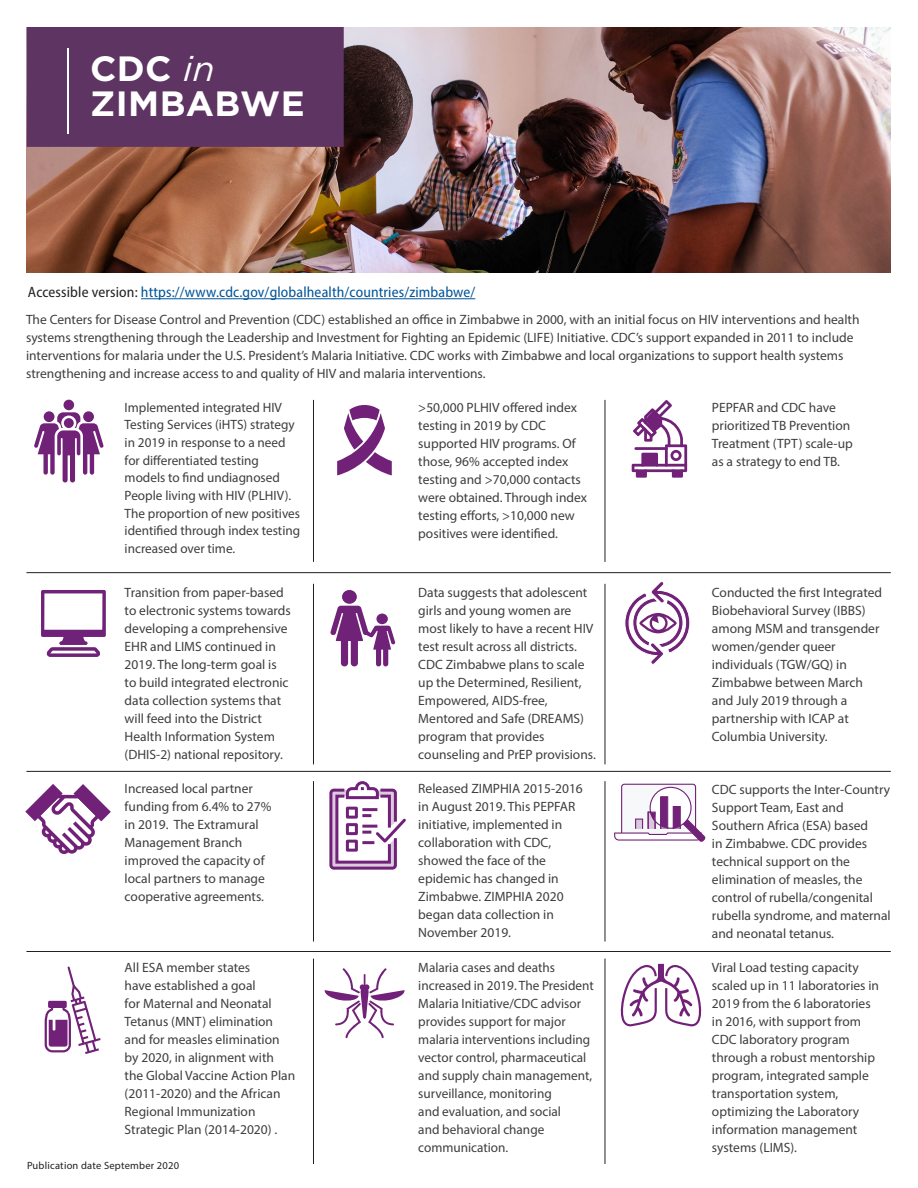
<style>
.page{position:relative;width:918px;height:1188px;background:#fff}
.page>*{position:absolute;margin:0;border:0;box-sizing:border-box;transform-origin:0 0}
.t1{font:700 35.1px/35.1px "Gotham";letter-spacing:.01em;color:#fff}
.t2{font:semi-condensed 15px "Myriad Pro";letter-spacing:.01em;color:#005499}
.t3{font:13.5px/18px "Myriad Pro";color:#3e3e3f}
.t4{font:10.5px "Myriad Pro";letter-spacing:.02em;color:#231f20}
.s1{font-weight:400;font-style:italic}
.s2{color:#231f20}
</style>
<div class="page">
<hr style="left:313px;top:400px;width:1px;height:162px;background:#231f20">
<hr style="left:605px;top:400px;width:1px;height:162px;background:#231f20">
<hr style="left:26px;top:572px;width:865px;height:1px;background:#231f20">
<hr style="left:313px;top:584px;width:1px;height:180px;background:#231f20">
<hr style="left:313px;top:781px;width:1px;height:161px;background:#231f20">
<hr style="left:313px;top:959px;width:1px;height:205px;background:#231f20">
<hr style="left:605px;top:584px;width:1px;height:180px;background:#231f20">
<hr style="left:605px;top:781px;width:1px;height:161px;background:#231f20">
<hr style="left:605px;top:959px;width:1px;height:205px;background:#231f20">
<hr style="left:26px;top:771px;width:865px;height:1px;background:#231f20">
<hr style="left:26px;top:951px;width:865px;height:1px;background:#231f20">
<img style="left:27px;top:27px;width:864px;height:245px">
<div style="left:27px;top:27px;width:317px;height:120px;background:#5e3463"></div>
<hr style="left:67px;top:49px;width:1px;height:85px;background:#fff">
<div style="left:342px;top:590px;width:15px;height:14px;background:#702178;border-radius:50%"></div>
<svg style="left:330px;top:606px;width:65px;height:60px"></svg>
<svg style="left:41px;top:590px;width:65px;height:67px"></svg>
<hr style="left:141px;top:298px;width:334px;height:1px;background:#005499">
<svg style="left:324px;top:968px;width:81px;height:70px"></svg>
<svg style="left:44px;top:966px;width:57px;height:88px"></svg>
<svg style="left:620px;top:964px;width:82px;height:62px"></svg>
<svg style="left:632px;top:400px;width:55px;height:78px"></svg>
<div style="left:644px;top:454px;width:13px;height:11px;background:#712177"></div>
<div style="left:64px;top:400px;width:10px;height:10px;background:#712177;border-radius:50%"></div>
<svg style="left:34px;top:412px;width:70px;height:71px"></svg>
<svg style="left:337px;top:405px;width:55px;height:70px"></svg>
<svg style="left:25px;top:784px;width:86px;height:70px"></svg>
<svg style="left:625px;top:581px;width:65px;height:83px"></svg>
<svg style="left:614px;top:784px;width:92px;height:58px"></svg>
<svg style="left:329px;top:781px;width:77px;height:89px"></svg>
<h1 class="t1" style="left:90px;top:51px;width:216px">CDC <span class="s1">in<br></span>ZIMBABWE</h1>
<p class="t2" style="left:28px;top:283px;width:449px"><span class="s2">Accessible version:</span> https://www.cdc.gov/globalhealth/countries/zimbabwe/</p>
<p class="t3" style="left:26px;top:311px;width:835px">The Centers for Disease Control and Prevention (CDC) established an office in Zimbabwe in 2000, with an initial focus on HIV interventions and health systems strengthening through the Leadership and Investment for Fighting an Epidemic (LIFE) Initiative. CDC’s support expanded in 2011 to include interventions for malaria under the U.S. President’s Malaria Initiative. CDC works with Zimbabwe and local organizations to support health systems strengthening and increase access to and quality of HIV and malaria interventions.</p>
<p class="t3" style="left:125px;top:398px;width:177px">Implemented integrated HIV<br>Testing Services (iHTS) strategy in 2019 in response to a need for differentiated testing models to find undiagnosed<br>People living with HIV (PLHIV).<br>The proportion of new positives identified through index testing increased over time.</p>
<p class="t3" style="left:125px;top:583px;width:168px">Transition from paper-based to electronic systems towards developing a comprehensive<br>EHR and LIMS continued in<br>2019. The long-term goal is to build integrated electronic data collection systems that will feed into the District<br>Health Information System (DHIS-2) national repository.</p>
<p class="t3" style="left:125px;top:780px;width:148px">Increased local partner funding from 6.4% to 27% in 2019. The Extramural<br>Management Branch improved the capacity of local partners to manage cooperative agreements.</p>
<p class="t3" style="left:125px;top:958px;width:172px">All ESA member states<br>have established a goal<br>for Maternal and Neonatal<br>Tetanus (MNT) elimination and for measles elimination by 2020, in alignment with the Global Vaccine Action Plan (2011-2020) and the African<br>Regional Immunization<br>Strategic Plan (2014-2020) .</p>
<p class="t4" style="left:27px;top:1159px;width:154px">Publication date September 2020</p>
<p class="t3" style="left:418px;top:398px;width:170px">&gt;50,000 PLHIV offered index testing in 2019 by CDC supported HIV programs. Of those, 96% accepted index testing and &gt;70,000 contacts were obtained. Through index testing efforts, &gt;10,000 new positives were identified.</p>
<p class="t3" style="left:418px;top:583px;width:179px">Data suggests that adolescent girls and young women are most likely to have a recent HIV test result across all districts.<br>CDC Zimbabwe plans to scale up the Determined, Resilient,<br>Empowered, AIDS-free,<br>Mentored and Safe (DREAMS) program that provides counseling and PrEP provisions.</p>
<p class="t3" style="left:418px;top:780px;width:166px">Released ZIMPHIA 2015-2016 in August 2019. This PEPFAR initiative, implemented in collaboration with CDC, showed the face of the epidemic has changed in<br>Zimbabwe. ZIMPHIA 2020 began data collection in<br>November 2019.</p>
<p class="t3" style="left:418px;top:958px;width:177px">Malaria cases and deaths increased in 2019. The President<br>Malaria Initiative/CDC advisor provides support for major malaria interventions including vector control, pharmaceutical and supply chain management, surveillance, monitoring<br>and evaluation, and social<br>and behavioral change communication.</p>
<p class="t3" style="left:712px;top:398px;width:142px">PEPFAR and CDC have prioritized TB Prevention<br>Treatment (TPT) scale-up as a strategy to end TB.</p>
<p class="t3" style="left:712px;top:583px;width:172px">Conducted the first Integrated<br>Biobehavioral Survey (IBBS) among MSM and transgender women/gender queer individuals (TGW/GQ) in<br>Zimbabwe between March and July 2019 through a partnership with ICAP at<br>Columbia University.</p>
<p class="t3" style="left:712px;top:780px;width:180px">CDC supports the Inter-Country<br>Support Team, East and<br>Southern Africa (ESA) based<br>in Zimbabwe. CDC provides technical support on the elimination of measles, the control of rubella/congenital rubella syndrome, and maternal and neonatal tetanus.</p>
<p class="t3" style="left:712px;top:959px;width:169px">Viral Load testing capacity scaled up in 11 laboratories in<br>2019 from the 6 laboratories in 2016, with support from<br>CDC laboratory program through a robust mentorship program, integrated sample transportation system, optimizing the Laboratory information management systems (LIMS).</p>
</div>
